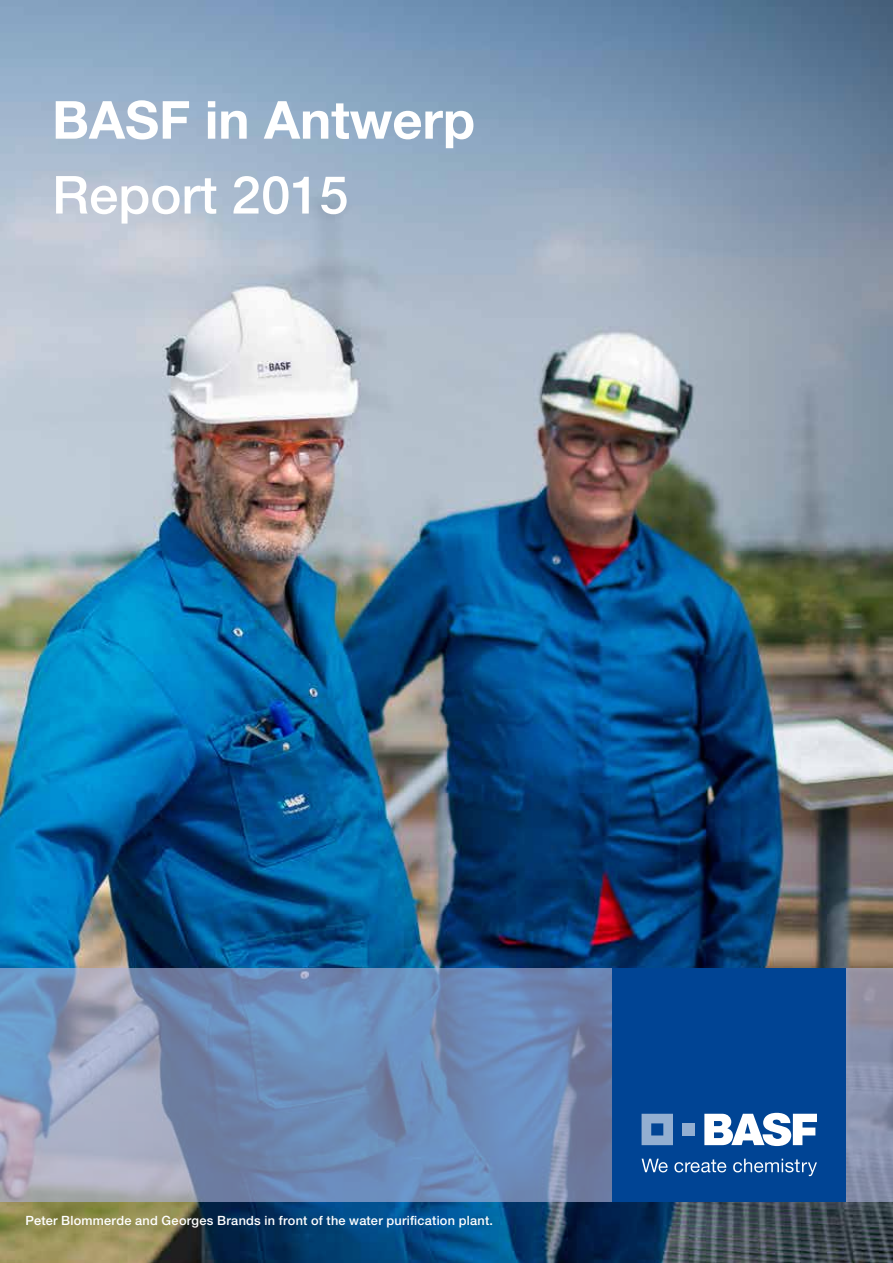
<style>
.page{position:relative;width:893px;height:1263px;background:#fff}
.page>*{position:absolute;margin:0;border:0;box-sizing:border-box;transform-origin:0 0}
.t1{font:700 52.5px "Helvetica Finanz Std";color:#fff}
.t2{font:500 52.5px "Helvetica Finanz Std";color:#fff}
.t3{font:500 12.75px "Helvetica Finanz Std";letter-spacing:.02em;color:#fff}
</style>
<div class="page">
<img style="left:0;top:0;width:893px;height:1263px">
<svg style="left:0;top:967px;width:893px;height:234px;background:#7a91b6"></svg>
<div style="left:612px;top:967px;width:234px;height:234px;background:#004494"></div>
<svg style="left:642px;top:1114px;width:31px;height:31px"></svg>
<div style="left:683px;top:1123px;width:12px;height:12px;background:#93afd1"></div>
<svg style="left:704px;top:1113px;width:113px;height:33px"></svg>
<svg style="left:642px;top:1159px;width:26px;height:13px"></svg>
<svg style="left:674px;top:1159px;width:52px;height:13px"></svg>
<svg style="left:733px;top:1159px;width:84px;height:17px"></svg>
<h1 class="t1" style="left:52px;top:89px;width:424px">BASF in Antwerp</h1>
<h1 class="t2" style="left:52px;top:164px;width:298px">Report 2015</h1>
<p class="t3" style="left:26px;top:1213px;width:469px">Peter Blommerde and Georges Brands in front of the water purification plant.</p>
</div>
